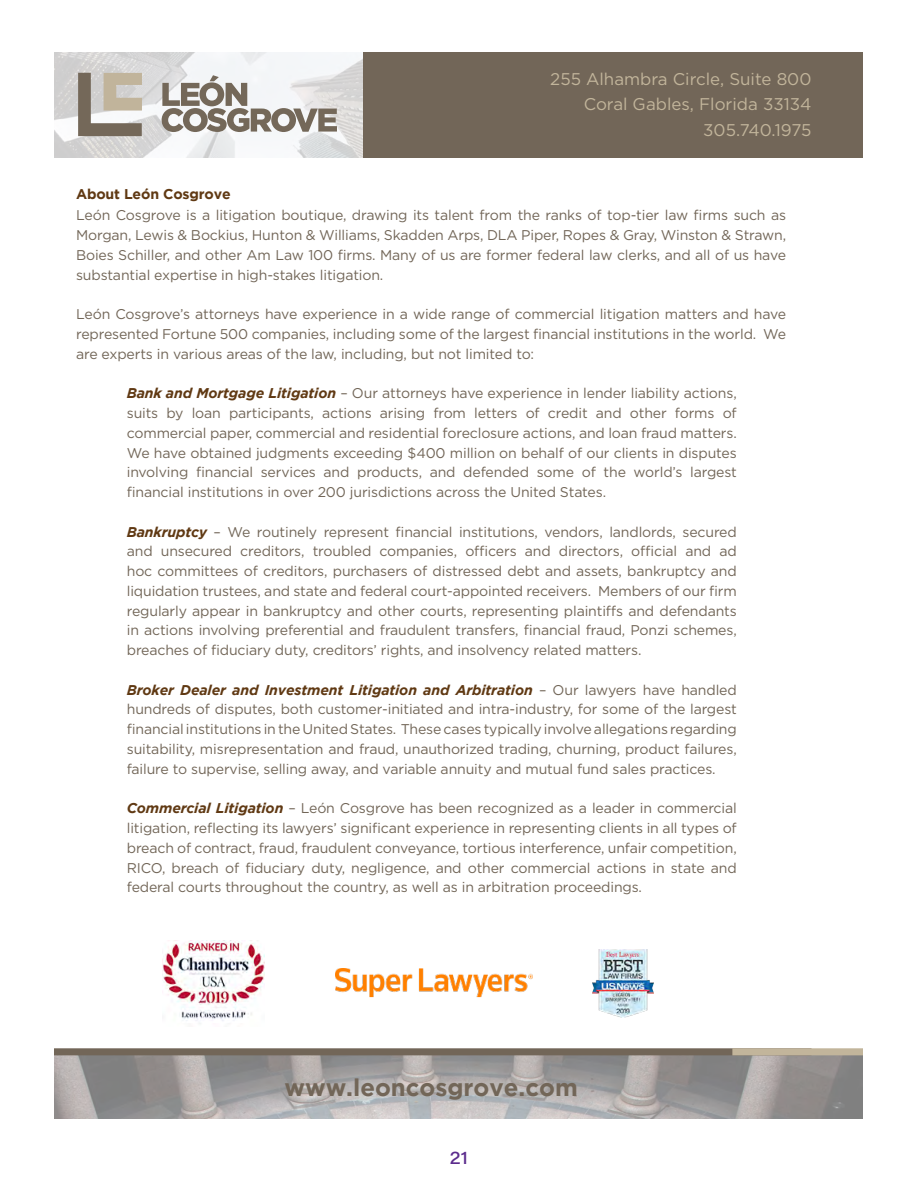
<style>
.page{position:relative;width:918px;height:1188px;background:#fff}
.page>*{position:absolute;margin:0;border:0;box-sizing:border-box;transform-origin:0 0}
.t1{font:700 24px "Gotham";color:#726658}
.t2{font:500 18px "Acumin Pro Wide";color:#5c2c8d}
.t3{font:16.95px/25.3px "Gotham";color:#c2b59b;text-align:right}
.t4{font:14.1px/19.8px "Gotham";letter-spacing:-.01em;color:#726658;text-align:justify}
.t5{font:700 14.1px "Gotham";letter-spacing:-.01em;color:#603913}
.s1{font-weight:700;font-style:italic;color:#603913}
</style>
<div class="page">
<img style="left:54px;top:1055px;width:808px;height:64px">
<div style="left:54px;top:1048px;width:758px;height:7px;background:#726658"></div>
<img style="left:54px;top:52px;width:309px;height:105px">
<svg style="left:78px;top:73px;width:64px;height:63px;background:#b0a89c"></svg>
<svg style="left:162px;top:75px;width:175px;height:57px"></svg>
<div style="left:363px;top:52px;width:499px;height:106px;background:#726658"></div>
<img style="left:592px;top:949px;width:61px;height:69px">
<img style="left:163px;top:941px;width:102px;height:83px">
<img style="left:336px;top:969px;width:196px;height:29px">
<div style="left:732px;top:1048px;width:130px;height:7px;background:#c2b59b"></div>
<p class="t3" style="left:550px;top:66px;width:263px">255 Alhambra Circle, Suite 800<br>Coral Gables, Florida 33134<br>305.740.1975</p>
<p class="t5" style="left:76px;top:186px;width:156px">About León Cosgrove</p>
<p class="t4" style="left:76px;top:205px;width:712px">León Cosgrove is a litigation boutique, drawing its talent from the ranks of top-tier law firms such as Morgan, Lewis &amp; Bockius, Hunton &amp; Williams, Skadden Arps, DLA Piper, Ropes &amp; Gray, Winston &amp; Strawn, Boies Schiller, and other Am Law 100 firms. Many of us are former federal law clerks, and all of us have substantial expertise in high-stakes litigation.</p>
<p class="t4" style="left:76px;top:304px;width:712px">León Cosgrove’s attorneys have experience in a wide range of commercial litigation matters and have represented Fortune 500 companies, including some of the largest financial institutions in the world. We are experts in various areas of the law, including, but not limited to:</p>
<p class="t4" style="left:127px;top:383px;width:612px"><span class="s1">Bank and Mortgage Litigation</span> – Our attorneys have experience in lender liability actions, suits by loan participants, actions arising from letters of credit and other forms of commercial paper, commercial and residential foreclosure actions, and loan fraud matters.<br>We have obtained judgments exceeding $400 million on behalf of our clients in disputes involving financial services and products, and defended some of the world’s largest financial institutions in over 200 jurisdictions across the United States.</p>
<p class="t4" style="left:127px;top:521px;width:612px"><span class="s1">Bankruptcy</span> – We routinely represent financial institutions, vendors, landlords, secured and unsecured creditors, troubled companies, officers and directors, official and ad hoc committees of creditors, purchasers of distressed debt and assets, bankruptcy and liquidation trustees, and state and federal court-appointed receivers. Members of our firm regularly appear in bankruptcy and other courts, representing plaintiffs and defendants in actions involving preferential and fraudulent transfers, financial fraud, Ponzi schemes, breaches of fiduciary duty, creditors’ rights, and insolvency related matters.</p>
<p class="t4" style="left:127px;top:680px;width:612px"><span class="s1">Broker Dealer and Investment Litigation and Arbitration</span> – Our lawyers have handled hundreds of disputes, both customer-initiated and intra-industry, for some of the largest financial institutions in the United States. These cases typically involve allegations regarding suitability, misrepresentation and fraud, unauthorized trading, churning, product failures, failure to supervise, selling away, and variable annuity and mutual fund sales practices.</p>
<p class="t4" style="left:127px;top:798px;width:612px"><span class="s1">Commercial Litigation</span> – León Cosgrove has been recognized as a leader in commercial litigation, reflecting its lawyers’ significant experience in representing clients in all types of breach of contract, fraud, fraudulent conveyance, tortious interference, unfair competition, RICO, breach of fiduciary duty, negligence, and other commercial actions in state and federal courts throughout the country, as well as in arbitration proceedings.</p>
<h1 class="t1" style="left:284px;top:1073px;width:295px">www.leoncosgrove.com</h1>
<p class="t2" style="left:450px;top:1144px;width:20px">21</p>
</div>
